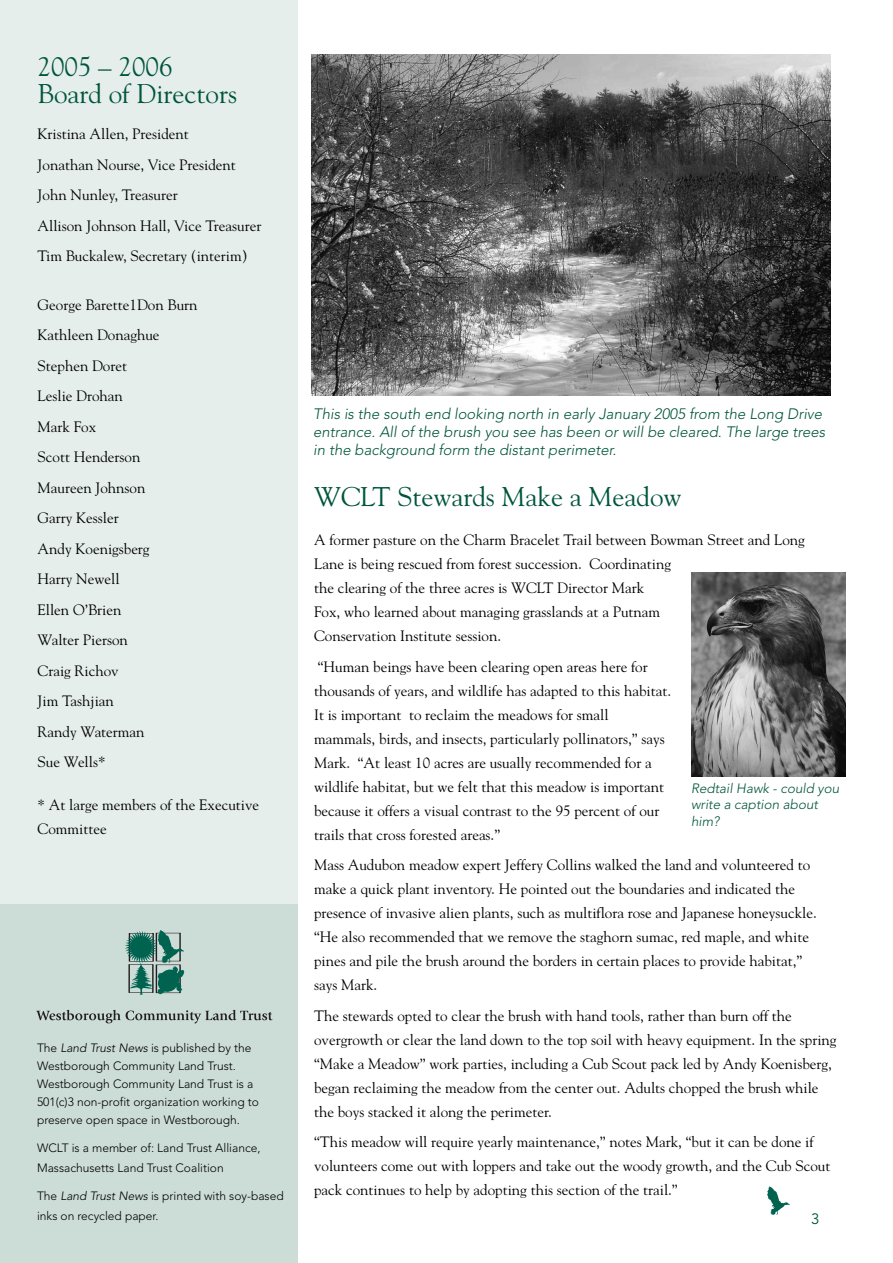
<style>
.page{position:relative;width:893px;height:1263px;background:#fff}
.page>*{position:absolute;margin:0;border:0;box-sizing:border-box;transform-origin:0 0}
.t1{font:27px/27px "Goudy";color:#00553d}
.t2{font:15px/24px "Goudy";color:#000}
.t3{font:italic 300 15px/18px "Avenir";color:#00553d}
.t4{font:15px "Avenir";color:#00553d}
.t5{font:italic 300 13.5px/16.2px "Avenir";color:#00553d}
.t6{font:300 12px/18px "Avenir";color:#000}
.s1{font-style:italic}
</style>
<div class="page">
<div style="left:0;top:0;width:297px;height:940px;background:#e6eeec"></div>
<div style="left:0;top:905px;width:297px;height:358px;background:#ccddd8"></div>
<svg style="left:767px;top:1186px;width:23px;height:29px"></svg>
<img style="left:312px;top:54px;width:519px;height:341px">
<svg style="left:36px;top:1010px;width:237px;height:13px"></svg>
<svg style="left:125px;top:930px;width:59px;height:65px"></svg>
<img style="left:691px;top:572px;width:155px;height:205px">
<h1 class="t1" style="left:38px;top:53px;width:201px">2005 – 2006<br>Board of Directors</h1>
<p class="t2" style="left:38px;top:119px;width:225px;line-height:30.5px">Kristina Allen, President<br>Jonathan Nourse, Vice President<br>John Nunley, Treasurer<br>Allison Johnson Hall, Vice Treasurer<br>Tim Buckalew, Secretary (interim)</p>
<p class="t2" style="left:38px;top:290px;width:161px;line-height:30.5px">George Barette1Don Burn<br>Kathleen Donaghue<br>Stephen Doret<br>Leslie Drohan<br>Mark Fox<br>Scott Henderson<br>Maureen Johnson<br>Garry Kessler<br>Andy Koenigsberg<br>Harry Newell<br>Ellen O’Brien<br>Walter Pierson<br>Craig Richov<br>Jim Tashjian<br>Randy Waterman<br>Sue Wells*</p>
<p class="t2" style="left:38px;top:793px;width:223px">* At large members of the Executive<br>Committee</p>
<p class="t6" style="left:37px;top:1039px;width:223px">The <span class="s1">Land Trust News</span> is published by the Westborough Community Land Trust.<br>Westborough Community Land Trust is a 501(c)3 non-profit organization working to preserve open space in Westborough.</p>
<p class="t6" style="left:37px;top:1139px;width:225px;line-height:19.5px">WCLT is a member of: Land Trust Alliance,<br>Massachusetts Land Trust Coalition</p>
<p class="t6" style="left:37px;top:1187px;width:248px;line-height:19.5px">The <span class="s1">Land Trust News</span> is printed with soy-based inks on recycled paper.</p>
<p class="t3" style="left:313px;top:406px;width:513px">This is the south end looking north in early January 2005 from the Long Drive entrance. All of the brush you see has been or will be cleared. The large trees in the background form the distant perimeter.</p>
<h1 class="t1" style="left:314px;top:483px;width:369px">WCLT Stewards Make a Meadow</h1>
<p class="t2" style="left:314px;top:528px;width:492px">A former pasture on the Charm Bracelet Trail between Bowman Street and Long Lane is being rescued from forest succession. Coordinating<br>the clearing of the three acres is WCLT Director Mark<br>Fox, who learned about managing grasslands at a Putnam<br>Conservation Institute session.</p>
<p class="t2" style="left:314px;top:654px;width:359px">“Human beings have been clearing open areas here for thousands of years, and wildlife has adapted to this habitat.<br>It is important to reclaim the meadows for small mammals, birds, and insects, particularly pollinators,” says Mark. “At least 10 acres are usually recommended for a wildlife habitat, but we felt that this meadow is important because it offers a visual contrast to the 95 percent of our trails that cross forested areas.”</p>
<p class="t2" style="left:314px;top:853px;width:504px">Mass Audubon meadow expert Jeffery Collins walked the land and volunteered to make a quick plant inventory. He pointed out the boundaries and indicated the presence of invasive alien plants, such as multiflora rose and Japanese honeysuckle. “He also recommended that we remove the staghorn sumac, red maple, and white pines and pile the brush around the borders in certain places to provide habitat,” says Mark.</p>
<p class="t2" style="left:314px;top:1003px;width:524px">The stewards opted to clear the brush with hand tools, rather than burn off the overgrowth or clear the land down to the top soil with heavy equipment. In the spring “Make a Meadow” work parties, including a Cub Scout pack led by Andy Koenisberg, began reclaiming the meadow from the center out. Adults chopped the brush while the boys stacked it along the perimeter.</p>
<p class="t2" style="left:314px;top:1130px;width:518px">“This meadow will require yearly maintenance,” notes Mark, “but it can be done if volunteers come out with loppers and take out the woody growth, and the Cub Scout pack continues to help by adopting this section of the trail.”</p>
<p class="t5" style="left:691px;top:781px;width:150px">Redtail Hawk - could you write a caption about him?</p>
<p class="t4" style="left:811px;top:1212px;width:10px">3</p>
</div>
